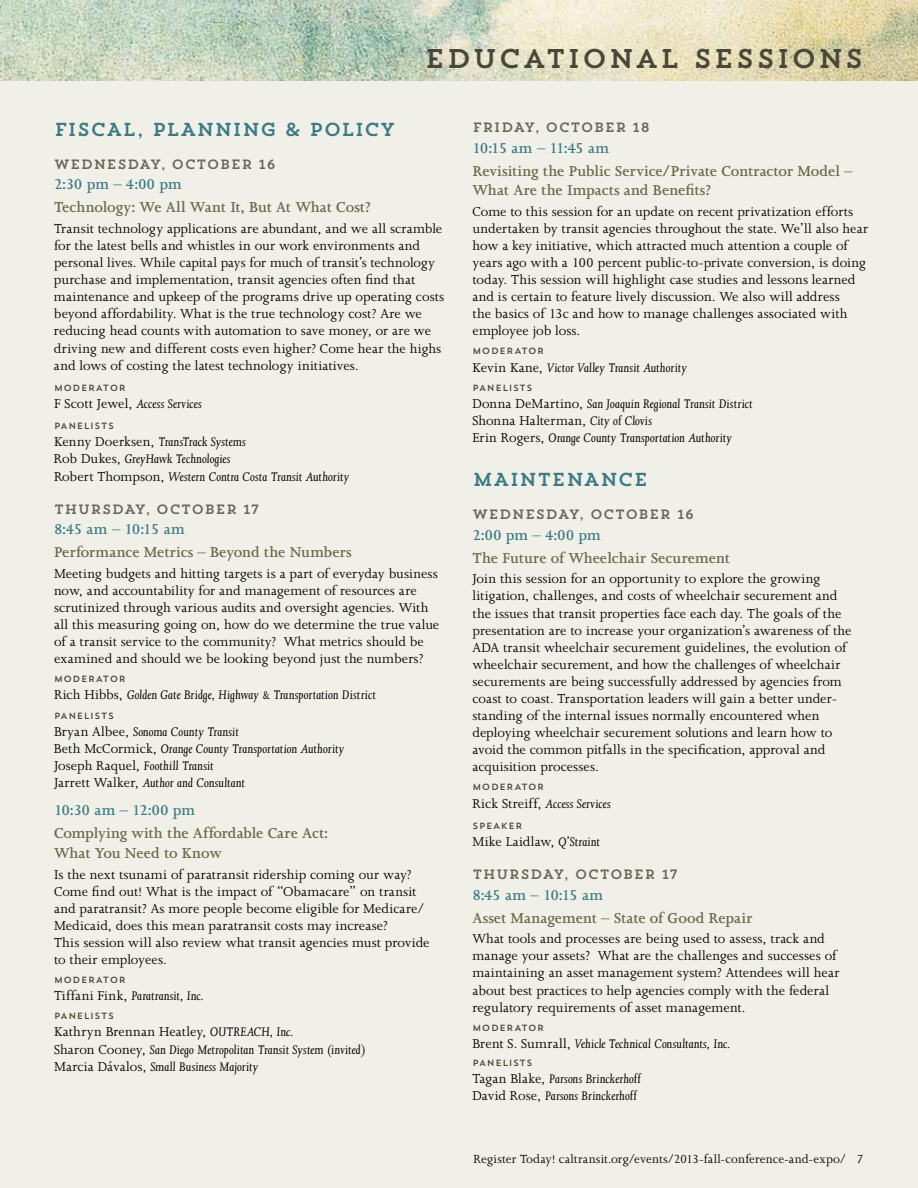
<style>
.page{position:relative;width:918px;height:1188px;background:#f1f0e8}
.page>*{position:absolute;margin:0;border:0;box-sizing:border-box;transform-origin:0 0}
.t1{font:27px "Trend Slab One";letter-spacing:.04em;color:#4a4739}
.t2{font:18.75px "Trend Slab One";color:#3b7a84}
.t3{font:600 16.5px/19.8px "Joanna MT Std";letter-spacing:-.005em;color:#676648}
.t4{font:600 16.5px "Joanna MT Std";letter-spacing:-.01em;color:#3b7a84}
.t5{font:600 16.5px "Joanna MT Std";letter-spacing:-.055em;color:#3b7a84}
.t6{font:14.85px/17.1px "Joanna MT Std";letter-spacing:.005em;color:#000}
.t7{font:italic 14.25px/17.1px "Joanna MT Std";letter-spacing:.005em;color:#000}
.t8{font:13.5px "Trend Slab One";letter-spacing:.01em;color:#6b6659}
.t9{font:13.5px "Joanna MT Std";letter-spacing:.005em;color:#000}
.t10{font:9px "Trend Sans One";letter-spacing:.055em;color:#4a4739}
.s1{font-style:normal;font-size:14.85px}
.s2{font-style:italic;font-size:14.25px}
</style>
<div class="page">
<img style="left:0;top:0;width:918px;height:81px">
<h1 class="t1" style="left:425px;top:41px;width:441px">EDUCATIONAL SESSIONS</h1>
<p class="t2" style="left:54px;top:117px;width:343px">FISCAL, PLANNING &amp; POLICY</p>
<p class="t8" style="left:54px;top:155px;width:51px">WE DNES</p>
<p class="t8" style="left:127px;top:155px;width:70px">DAY, OCTO</p>
<p class="t8" style="left:220px;top:155px;width:22px">BER</p>
<p class="t8" style="left:258px;top:155px;width:19px">16</p>
<p class="t4" style="left:54px;top:176px;width:129px">2:30 pm – 4:00 pm</p>
<p class="t3" style="left:54px;top:198px;width:318px">Technology: We All Want It, But At What Cost?</p>
<p class="t6" style="left:54px;top:220px;width:392px">Transit technology applications are abundant, and we all scramble for the latest bells and whistles in our work environments and personal lives. While capital pays for much of transit’s technology purchase and implementation, transit agencies often find that maintenance and upkeep of the programs drive up operating costs beyond affordability. What is the true technology cost? Are we reducing head counts with automation to save money, or are we driving new and different costs even higher? Come hear the highs and lows of costing the latest technology initiatives.</p>
<p class="t10" style="left:54px;top:382px;width:73px">MODERATOR</p>
<p class="t7" style="left:54px;top:395px;width:149px"><span class="s1">F Scott Jewel,</span> Access Services</p>
<p class="t10" style="left:54px;top:420px;width:62px">PANELISTS</p>
<p class="t7" style="left:54px;top:434px;width:297px"><span class="s1">Kenny Doerksen,</span> TransTrack Systems<br><span class="s1">Rob Dukes,</span> GreyHawk Technologies<br><span class="s1">Robert Thompson,</span> Western Contra Costa Transit Authority</p>
<p class="t8" style="left:54px;top:500px;width:23px">THURS</p>
<p class="t8" style="left:112px;top:500px;width:70px">DAY, OCTO</p>
<p class="t8" style="left:204px;top:500px;width:22px">BER</p>
<p class="t8" style="left:243px;top:500px;width:18px">17</p>
<p class="t4" style="left:54px;top:520px;width:132px">8:45 am – 10:15 am</p>
<p class="t3" style="left:54px;top:543px;width:299px">Performance Metrics – Beyond the Numbers</p>
<p class="t6" style="left:54px;top:565px;width:387px">Meeting budgets and hitting targets is a part of everyday business now, and accountability for and management of resources are scrutinized through various audits and oversight agencies. With all this measuring going on, how do we determine the true value of a transit service to the community? What metrics should be examined and should we be looking beyond just the numbers?</p>
<p class="t10" style="left:54px;top:673px;width:73px">MODERATOR</p>
<p class="t7" style="left:54px;top:687px;width:323px"><span class="s1">Rich Hibbs,</span> Golden Gate Bridge, Highway &amp; Transportation District</p>
<p class="t10" style="left:54px;top:710px;width:62px">PANELISTS</p>
<p class="t7" style="left:54px;top:723px;width:292px"><span class="s1">Bryan Albee,</span> Sonoma County Transit<br><span class="s1">Beth McCormick,</span> Orange County Transportation Authority <span class="s1">Joseph Raquel,</span> Foothill Transit<br><span class="s1">Jarrett Walker,</span> Author and Consultant</p>
<p class="t4" style="left:54px;top:801px;width:143px">10:30 am – 12:00 pm</p>
<p class="t3" style="left:54px;top:824px;width:276px">Complying with the Affordable Care Act:<br>What You Need to Know</p>
<p class="t6" style="left:54px;top:866px;width:377px">Is the next tsunami of paratransit ridership coming our way?<br>Come find out! What is the impact of “Obamacare” on transit and paratransit? As more people become eligible for Medicare/ Medicaid, does this mean paratransit costs may increase?<br>This session will also review what transit agencies must provide to their employees.</p>
<p class="t10" style="left:54px;top:974px;width:73px">MODERATOR</p>
<p class="t7" style="left:54px;top:987px;width:151px"><span class="s1">Tiffani Fink,</span> Paratransit, Inc.</p>
<p class="t10" style="left:54px;top:1010px;width:62px">PANELISTS</p>
<p class="t6" style="left:54px;top:1024px;width:241px">Kathryn Brennan Heatley, <span class="s2">OUTREACH, Inc.</span></p>
<p class="t7" style="left:54px;top:1041px;width:313px"><span class="s1">Sharon Cooney,</span> San Diego Metropolitan Transit System (invited)<br><span class="s1">Marcia Dávalos,</span> Small Business Majority</p>
<p class="t8" style="left:472px;top:118px;width:99px">FRI DAY, OCTO</p>
<p class="t8" style="left:594px;top:118px;width:22px">BER</p>
<p class="t8" style="left:632px;top:118px;width:19px">18</p>
<p class="t5" style="left:472px;top:139px;width:138px">10:15 am – 11:45 am</p>
<p class="t3" style="left:472px;top:161px;width:382px">Revisiting the Public Service/Private Contractor Model –<br>What Are the Impacts and Benefits?</p>
<p class="t6" style="left:472px;top:203px;width:397px">Come to this session for an update on recent privatization efforts undertaken by transit agencies throughout the state. We’ll also hear how a key initiative, which attracted much attention a couple of years ago with a 100 percent public-to-private conversion, is doing today. This session will highlight case studies and lessons learned and is certain to feature lively discussion. We also will address<br>the basics of 13c and how to manage challenges associated with employee job loss.</p>
<p class="t10" style="left:472px;top:346px;width:73px">MODERATOR</p>
<p class="t7" style="left:472px;top:359px;width:216px"><span class="s1">Kevin Kane,</span> Victor Valley Transit Authority</p>
<p class="t10" style="left:472px;top:382px;width:62px">PANELISTS</p>
<p class="t7" style="left:472px;top:395px;width:282px"><span class="s1">Donna DeMartino,</span> San Joaquin Regional Transit District</p>
<p class="t6" style="left:472px;top:412px;width:181px">Shonna Halterman, <span class="s2">City of Clovis</span></p>
<p class="t7" style="left:473px;top:429px;width:261px"><span class="s1">Erin Rogers,</span> Orange County Transportation Authority</p>
<p class="t2" style="left:472px;top:467px;width:177px">MAINTENANCE</p>
<p class="t8" style="left:472px;top:506px;width:51px">WE DNES</p>
<p class="t8" style="left:546px;top:506px;width:70px">DAY, OCTO</p>
<p class="t8" style="left:638px;top:506px;width:22px">BER</p>
<p class="t8" style="left:677px;top:506px;width:19px">16</p>
<p class="t4" style="left:472px;top:526px;width:130px">2:00 pm – 4:00 pm</p>
<p class="t3" style="left:472px;top:548px;width:259px">The Future of Wheelchair Securement</p>
<p class="t6" style="left:472px;top:570px;width:381px">Join this session for an opportunity to explore the growing litigation, challenges, and costs of wheelchair securement and the issues that transit properties face each day. The goals of the presentation are to increase your organization’s awareness of the ADA transit wheelchair securement guidelines, the evolution of wheelchair securement, and how the challenges of wheelchair securements are being successfully addressed by agencies from coast to coast. Transportation leaders will gain a better under&shy;standing of the internal issues normally encountered when deploying wheelchair securement solutions and learn how to avoid the common pitfalls in the specification, approval and acquisition processes.</p>
<p class="t10" style="left:472px;top:782px;width:73px">MODERATOR</p>
<p class="t7" style="left:472px;top:795px;width:140px"><span class="s1">Rick Streiff,</span> Access Services</p>
<p class="t10" style="left:472px;top:820px;width:52px">SPEAKER</p>
<p class="t6" style="left:472px;top:833px;width:129px">Mike Laidlaw, <span class="s2">Q’Straint</span></p>
<p class="t8" style="left:472px;top:866px;width:23px">THURS</p>
<p class="t8" style="left:530px;top:866px;width:70px">DAY, OCTO</p>
<p class="t8" style="left:623px;top:866px;width:22px">BER</p>
<p class="t8" style="left:661px;top:866px;width:18px">17</p>
<p class="t4" style="left:472px;top:886px;width:132px">8:45 am – 10:15 am</p>
<p class="t3" style="left:472px;top:908px;width:282px">Asset Management – State of Good Repair</p>
<p class="t6" style="left:472px;top:930px;width:369px">What tools and processes are being used to assess, track and manage your assets? What are the challenges and successes of maintaining an asset management system? Attendees will hear about best practices to help agencies comply with the federal regulatory requirements of asset management.</p>
<p class="t10" style="left:472px;top:1022px;width:73px">MODERATOR</p>
<p class="t7" style="left:472px;top:1035px;width:260px"><span class="s1">Brent S. Sumrall,</span> Vehicle Technical Consultants, Inc.</p>
<p class="t10" style="left:472px;top:1057px;width:62px">PANELISTS</p>
<p class="t7" style="left:472px;top:1070px;width:170px"><span class="s1">Tagan Blake,</span> Parsons Brinckerhoff<br><span class="s1">David Rose,</span> Parsons Brinckerhoff</p>
<p class="t9" style="left:474px;top:1152px;width:392px">Register Today! caltransit.org/events/2013-fall-conference-and-expo/ 7</p>
</div>
